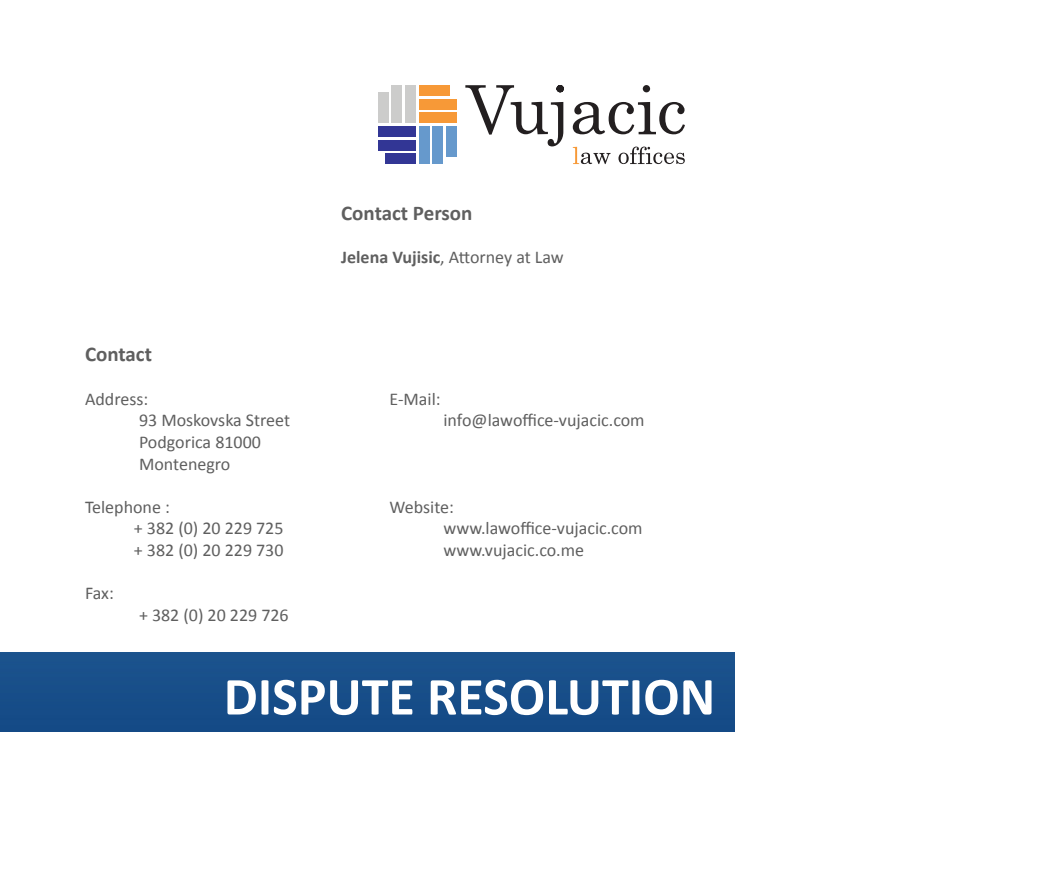
<style>
.page{position:relative;width:1063px;height:893px;background:#fff}
.page>*{position:absolute;margin:0;border:0;box-sizing:border-box;transform-origin:0 0}
.t1{font:700 54px "Calibri";color:#fff}
.t2{font:700 21px "Calibri";color:#5f5f5f}
.t3{font:18px "Calibri";color:#5f5f5f}
.s1{font-weight:700}
</style>
<div class="page">
<div style="left:0;top:652px;width:735px;height:79px;background:#184e89"></div>
<div style="left:378px;top:92px;width:10px;height:31px;background:#cccccb"></div>
<div style="left:392px;top:85px;width:10px;height:38px;background:#cccccb"></div>
<svg style="left:465px;top:85px;width:99px;height:61px"></svg>
<svg style="left:573px;top:85px;width:112px;height:49px"></svg>
<svg style="left:573px;top:147px;width:38px;height:17px"></svg>
<svg style="left:618px;top:147px;width:67px;height:17px"></svg>
<div style="left:405px;top:85px;width:11px;height:38px;background:#cccccb"></div>
<div style="left:385px;top:154px;width:31px;height:10px;background:#323695"></div>
<div style="left:378px;top:140px;width:38px;height:10px;background:#323695"></div>
<div style="left:378px;top:126px;width:38px;height:11px;background:#323695"></div>
<div style="left:446px;top:126px;width:11px;height:31px;background:#69c"></div>
<div style="left:433px;top:126px;width:10px;height:38px;background:#69c"></div>
<div style="left:419px;top:126px;width:10px;height:38px;background:#69c"></div>
<div style="left:419px;top:85px;width:31px;height:10px;background:#f79937"></div>
<div style="left:419px;top:99px;width:38px;height:10px;background:#f79937"></div>
<div style="left:419px;top:113px;width:38px;height:10px;background:#f79937"></div>
<p class="t2" style="left:85px;top:341px;width:68px">Contact</p>
<p class="t3" style="left:85px;top:387px;width:65px">Address:</p>
<p class="t3" style="left:139px;top:409px;width:153px">93 Moskovska Street</p>
<p class="t3" style="left:139px;top:431px;width:123px">Podgorica 81000</p>
<p class="t3" style="left:139px;top:452px;width:93px">Montenegro</p>
<p class="t3" style="left:85px;top:495px;width:86px">Telephone :</p>
<p class="t3" style="left:134px;top:517px;width:151px">+ 382 (0) 20 229 725</p>
<p class="t3" style="left:134px;top:539px;width:151px">+ 382 (0) 20 229 730</p>
<p class="t3" style="left:85px;top:582px;width:30px">Fax:</p>
<p class="t3" style="left:139px;top:603px;width:151px">+ 382 (0) 20 229 726</p>
<p class="t2" style="left:341px;top:199px;width:133px">Contact Person</p>
<p class="t3" style="left:341px;top:246px;width:224px"><span class="s1">Jelena Vujisic</span>, Attorney at Law</p>
<p class="t3" style="left:389px;top:387px;width:53px">E-Mail:</p>
<p class="t3" style="left:443px;top:409px;width:203px">info@lawoffice-vujacic.com</p>
<p class="t3" style="left:389px;top:495px;width:66px">Website:</p>
<p class="t3" style="left:443px;top:517px;width:201px">www.lawoffice-vujacic.com</p>
<p class="t3" style="left:443px;top:539px;width:142px">www.vujacic.co.me</p>
<p class="t1" style="left:224px;top:662px;width:493px">DISPUTE RESOLUTION</p>
</div>
